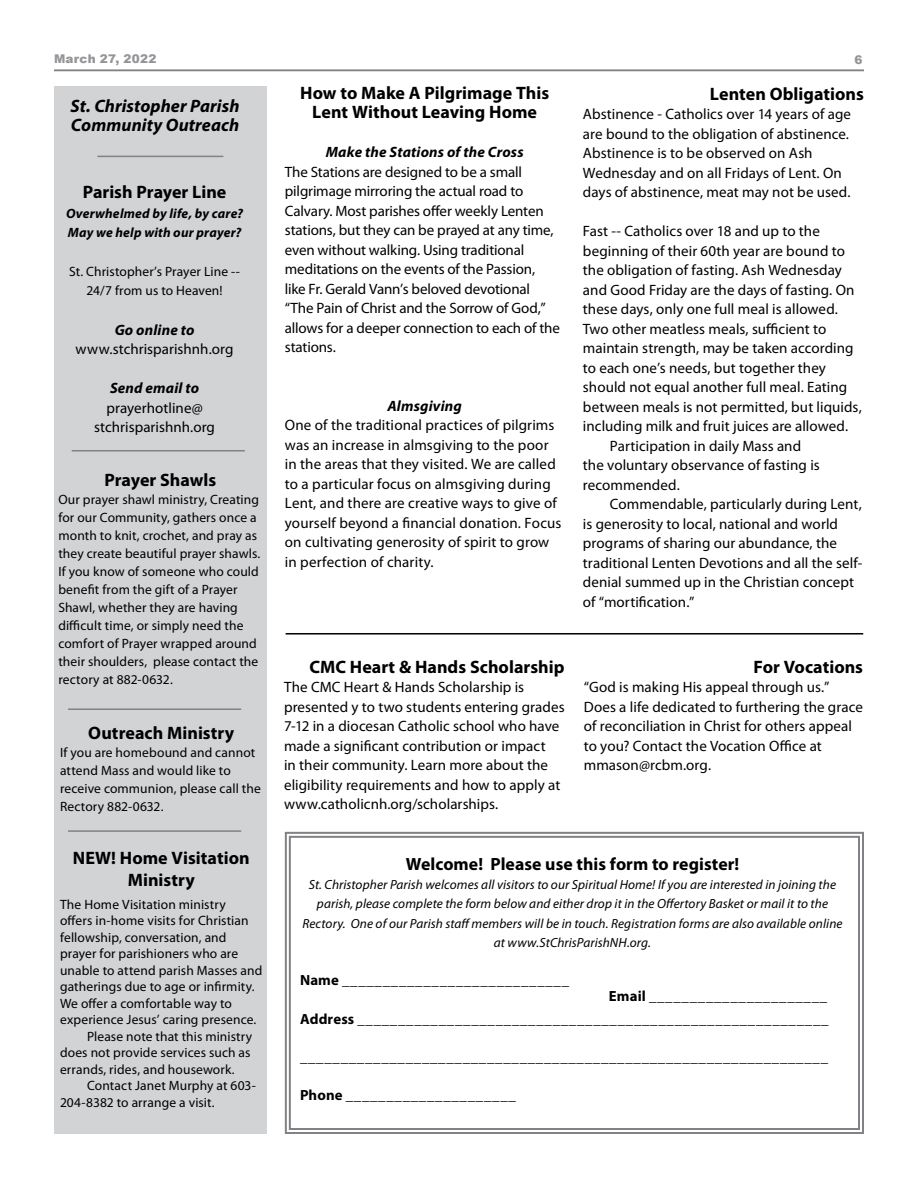
<style>
.page{position:relative;width:918px;height:1188px;background:#fff}
.page>*{position:absolute;margin:0;border:0;box-sizing:border-box;transform-origin:0 0}
.t1{font:700 18px/22.5px "Myriad Pro";color:#000;text-align:center}
.t2{font:italic 700 18px/19.5px "Myriad Pro";letter-spacing:.005em;color:#000}
.t3{font:700 17.7px "Myriad Pro";letter-spacing:.005em;color:#000}
.t4{font:15px/19.5px "Myriad Pro";letter-spacing:.005em;color:#000}
.t5{font:italic 700 15px "Myriad Pro";letter-spacing:.01em;color:#000}
.t6{font:700 14.7px "Myriad Pro";letter-spacing:.01em;color:#000}
.t7{font:13.5px/18px "Myriad Pro";letter-spacing:.01em;color:#000}
.t8{font:italic 700 13.5px/19.5px "Myriad Pro";letter-spacing:.015em;color:#000}
.t9{font:italic 13.35px/19.2px "Myriad Pro";letter-spacing:.005em;color:#000;text-align:center}
.t10{font:900 12px "Arial";letter-spacing:.025em;color:#939598}
</style>
<div class="page">
<div style="left:54px;top:86px;width:213px;height:1048px;background:#d1d3d4"></div>
<hr style="left:54px;top:70px;width:810px;height:1px;background:#808285">
<hr style="left:72px;top:450px;width:173px;height:2px;background:#808285">
<hr style="left:68px;top:708px;width:173px;height:2px;background:#808285">
<hr style="left:97px;top:156px;width:126px;height:1px;background:#808285">
<hr style="left:68px;top:830px;width:173px;height:2px;background:#808285">
<svg style="left:284px;top:831px;width:580px;height:303px"></svg>
<div style="left:289px;top:836px;width:571px;height:294px;border:2px solid #808285"></div>
<hr style="left:286px;top:633px;width:577px;height:2px;background:#000">
<p class="t10" style="left:54px;top:50px;width:104px">March 27, 2022</p>
<p class="t10" style="left:854px;top:51px;width:10px">6</p>
<p class="t2" style="left:71px;top:95px;width:170px">St. Christopher Parish<br>Community Outreach</p>
<p class="t1" style="left:83px;top:180px;width:145px">Parish Prayer Line</p>
<p class="t8" style="left:66px;top:203px;width:179px">Overwhelmed by life, by care?<br>May we help with our prayer?</p>
<p class="t7" style="left:69px;top:262px;width:172px;line-height:19.5px;text-align:center">St. Christopher’s Prayer Line --<br>24/7 from us to Heaven!</p>
<p class="t5" style="left:115px;top:320px;width:81px">Go online to</p>
<p class="t4" style="left:76px;top:339px;width:159px">www.stchrisparishnh.org</p>
<p class="t5" style="left:110px;top:378px;width:91px">Send email to</p>
<p class="t4" style="left:94px;top:397px;width:122px;text-align:center">prayerhotline@ stchrisparishnh.org</p>
<p class="t1" style="left:105px;top:468px;width:113px">Prayer Shawls</p>
<p class="t7" style="left:58px;top:491px;width:204px">Our prayer shawl ministry, Creating for our Community, gathers once a month to knit, crochet, and pray as they create beautiful prayer shawls.<br>If you know of someone who could benefit from the gift of a Prayer<br>Shawl, whether they are having difficult time, or simply need the comfort of Prayer wrapped around their shoulders, please contact the rectory at 882-0632.</p>
<p class="t1" style="left:88px;top:721px;width:147px">Outreach Ministry</p>
<p class="t7" style="left:60px;top:744px;width:202px">If you are homebound and cannot attend Mass and would like to receive communion, please call the<br>Rectory 882-0632.</p>
<p class="t1" style="left:73px;top:846px;width:178px">NEW! Home Visitation<br>Ministry</p>
<p class="t7" style="left:60px;top:895px;width:167px">The Home Visitation ministry</p>
<p class="t7" style="left:60px;top:912px;width:190px">offers in-home visits for Christian</p>
<p class="t7" style="left:60px;top:928px;width:168px">fellowship, conversation, and</p>
<p class="t7" style="left:60px;top:945px;width:180px">prayer for parishioners who are</p>
<p class="t7" style="left:60px;top:961px;width:204px">unable to attend parish Masses and</p>
<p class="t7" style="left:60px;top:978px;width:196px">gatherings due to age or infirmity.</p>
<p class="t7" style="left:60px;top:994px;width:173px">We offer a comfortable way to</p>
<p class="t7" style="left:60px;top:1011px;width:198px">experience Jesus’ caring presence.</p>
<p class="t7" style="left:87px;top:1027px;width:167px">Please note that this ministry</p>
<p class="t7" style="left:60px;top:1043px;width:192px">does not provide services such as</p>
<p class="t7" style="left:60px;top:1060px;width:176px">errands, rides, and housework.</p>
<p class="t7" style="left:87px;top:1076px;width:170px">Contact Janet Murphy at 603-</p>
<p class="t7" style="left:60px;top:1093px;width:156px">204-8382 to arrange a visit.</p>
<p class="t1" style="left:300px;top:82px;width:250px;line-height:19.5px">How to Make A Pilgrimage This<br>Lent Without Leaving Home</p>
<p class="t5" style="left:326px;top:143px;width:199px">Make the Stations of the Cross</p>
<p class="t4" style="left:285px;top:162px;width:277px">The Stations are designed to be a small pilgrimage mirroring the actual road to Calvary. Most parishes offer weekly Lenten stations, but they can be prayed at any time, even without walking. Using traditional meditations on the events of the Passion,<br>like Fr. Gerald Vann’s beloved devotional “The Pain of Christ and the Sorrow of God,” allows for a deeper connection to each of the stations.</p>
<p class="t5" style="left:387px;top:396px;width:76px">Almsgiving</p>
<p class="t4" style="left:285px;top:415px;width:278px">One of the traditional practices of pilgrims was an increase in almsgiving to the poor in the areas that they visited. We are called to a particular focus on almsgiving during Lent, and there are creative ways to give of yourself beyond a financial donation. Focus on cultivating generosity of spirit to grow in perfection of charity.</p>
<p class="t1" style="left:710px;top:82px;width:156px">Lenten Obligations</p>
<p class="t4" style="left:583px;top:104px;width:270px">Abstinence - Catholics over 14 years of age are bound to the obligation of abstinence.<br>Abstinence is to be observed on Ash Wednesday and on all Fridays of Lent. On days of abstinence, meat may not be used.</p>
<p class="t4" style="left:583px;top:221px;width:238px">Fast -- Catholics over 18 and up to the</p>
<p class="t4" style="left:583px;top:241px;width:264px">beginning of their 60th year are bound to</p>
<p class="t4" style="left:583px;top:260px;width:260px">the obligation of fasting. Ash Wednesday</p>
<p class="t4" style="left:583px;top:280px;width:273px">and Good Friday are the days of fasting. On</p>
<p class="t4" style="left:583px;top:299px;width:257px">these days, only one full meal is allowed.</p>
<p class="t4" style="left:583px;top:319px;width:245px">Two other meatless meals, sufficient to</p>
<p class="t4" style="left:583px;top:338px;width:272px">maintain strength, may be taken according</p>
<p class="t4" style="left:583px;top:358px;width:245px">to each one’s needs, but together they</p>
<p class="t4" style="left:583px;top:377px;width:266px">should not equal another full meal. Eating</p>
<p class="t4" style="left:583px;top:397px;width:280px">between meals is not permitted, but liquids,</p>
<p class="t4" style="left:583px;top:416px;width:267px">including milk and fruit juices are allowed.</p>
<p class="t4" style="left:610px;top:436px;width:193px">Participation in daily Mass and</p>
<p class="t4" style="left:583px;top:455px;width:238px">the voluntary observance of fasting is</p>
<p class="t4" style="left:583px;top:475px;width:98px">recommended.</p>
<p class="t4" style="left:610px;top:494px;width:253px">Commendable, particularly during Lent,</p>
<p class="t4" style="left:583px;top:514px;width:257px">is generosity to local, national and world</p>
<p class="t4" style="left:583px;top:533px;width:256px">programs of sharing our abundance, the</p>
<p class="t4" style="left:583px;top:553px;width:281px">traditional Lenten Devotions and all the self-</p>
<p class="t4" style="left:583px;top:572px;width:273px">denial summed up in the Christian concept</p>
<p class="t4" style="left:583px;top:592px;width:113px">of “mortification.”</p>
<p class="t1" style="left:309px;top:655px;width:257px">CMC Heart &amp; Hands Scholarship</p>
<p class="t4" style="left:284px;top:677px;width:282px">The CMC Heart &amp; Hands Scholarship is presented y to two students entering grades 7-12 in a diocesan Catholic school who have made a significant contribution or impact<br>in their community. Learn more about the eligibility requirements and how to apply at www.catholicnh.org/scholarships.</p>
<p class="t1" style="left:754px;top:655px;width:111px">For Vocations</p>
<p class="t4" style="left:584px;top:677px;width:281px">“God is making His appeal through us.” Does a life dedicated to furthering the grace of reconciliation in Christ for others appeal to you? Contact the Vocation Office at mmason@rcbm.org.</p>
<p class="t3" style="left:406px;top:852px;width:335px">Welcome! Please use this form to register!</p>
<p class="t9" style="left:302px;top:875px;width:542px">St. Christopher Parish welcomes all visitors to our Spiritual Home! If you are interested in joining the parish, please complete the form below and either drop it in the Offertory Basket or mail it to the Rectory. One of our Parish staff members will be in touch. Registration forms are also available online at www.StChrisParishNH.org.</p>
<p class="t6" style="left:300px;top:971px;width:271px">Name ____________________________</p>
<p class="t6" style="left:300px;top:1009px;width:530px">Address __________________________________________________________</p>
<p class="t6" style="left:300px;top:1047px;width:530px">_________________________________________________________________</p>
<p class="t6" style="left:300px;top:1086px;width:217px">Phone _____________________</p>
<p class="t6" style="left:609px;top:987px;width:220px">Email ______________________</p>
</div>
